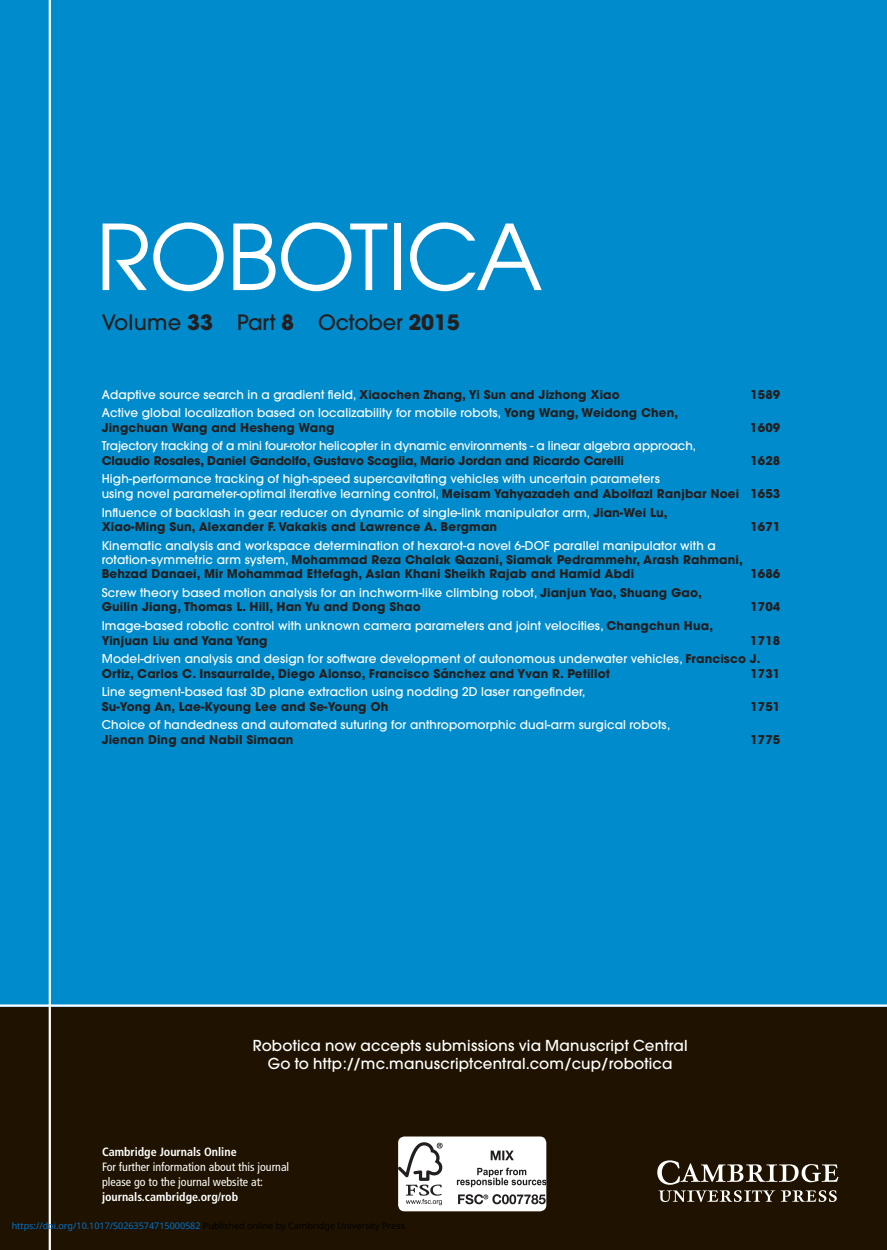
<style>
.page{position:relative;width:887px;height:1250px;background:#fff}
.page>*{position:absolute;margin:0;border:0;box-sizing:border-box;transform-origin:0 0}
.t1{font:90px "Avant Garde";letter-spacing:-.01em;color:#fff}
.t2{font:500 21px "Avant Garde";letter-spacing:-.01em;color:#231f20}
.t3{font:500 15px/18px "Avant Garde";letter-spacing:.01em;color:#fff;text-align:center}
.t4{font:500 12px/14.4px "Avant Garde";letter-spacing:.01em;color:#fff}
.t5{font:700 12px/14.4px "Avant Garde";letter-spacing:.01em;color:#231f20}
.t6{font:500 12px "Avant Garde";letter-spacing:-.01em;color:#fff}
.t7{font:700 12px "Avant Garde";letter-spacing:-.01em;color:#231f20}
.t8{font:condensed 12px/15px "Frutiger";color:#fff}
.t9{font:700 condensed 12px "Frutiger";color:#fff}
.t10{font:9px "Noto Sans";color:#0172cf}
.s1{font-weight:700}
.s2{font-weight:700;color:#231f20}
.s3{font-weight:500;color:#fff}
.s4{color:#000}
</style>
<div class="page">
<div style="left:0;top:981px;width:886px;height:268px;background:#1f1300"></div>
<div style="left:0;top:0;width:886px;height:1006px;background:#008ccc"></div>
<hr style="left:0;top:1004px;width:886px;height:2px;background:#fff">
<hr style="left:49px;top:0;width:2px;height:1249px;background:#fff">
<svg style="left:657px;top:1160px;width:181px;height:41px"></svg>
<svg style="left:546px;top:1161px;width:1px;height:21px"></svg>
<div style="left:398px;top:1136px;width:148px;height:75px;background:#fff;border-radius:6px"></div>
<img style="left:398px;top:1137px;width:147px;height:69px">
<h1 class="t1" style="left:96px;top:223px;width:448px">ROBOTICA</h1>
<h2 class="t2" style="left:102px;top:314px;width:359px">Volume <span class="s1">33</span> Part <span class="s1">8</span> October <span class="s1">2015</span></h2>
<p class="t4" style="left:102px;top:388px;width:519px">Adaptive source search in a gradient field, <span class="s2">Xiaochen Zhang, Yi Sun and Jizhong Xiao</span></p>
<p class="t5" style="left:750px;top:388px;width:32px">1589</p>
<p class="t4" style="left:102px;top:407px;width:577px">Active global localization based on localizability for mobile robots, <span class="s2">Yong Wang, Weidong Chen,<br>Jingchuan Wang and Hesheng Wang</span></p>
<p class="t5" style="left:750px;top:421px;width:32px">1609</p>
<p class="t6" style="left:102px;top:441px;width:595px">Trajectory tracking of a mini four-rotor helicopter in dynamic environments - a linear algebra approach,</p>
<p class="t7" style="left:102px;top:456px;width:523px">Claudio Rosales, Daniel Gandolfo, Gustavo Scaglia, Mario Jordan and Ricardo Carelli</p>
<p class="t5" style="left:750px;top:454px;width:32px">1628</p>
<p class="t4" style="left:102px;top:473px;width:680px">High-performance tracking of high-speed supercavitating vehicles with uncertain parameters<br>using novel parameter-optimal iterative learning control, <span class="s2">Meisam Yahyazadeh and Abolfazl Ranjbar Noei 1653</span></p>
<p class="t4" style="left:102px;top:506px;width:567px">Influence of backlash in gear reducer on dynamic of single-link manipulator arm, <span class="s2">Jian-Wei Lu,<br>Xiao-Ming Sun, Alexander F. Vakakis and Lawrence A. Bergman</span></p>
<p class="t5" style="left:750px;top:520px;width:32px">1671</p>
<p class="t5" style="left:102px;top:539px;width:642px"><span class="s3">Kinematic analysis and workspace determination of hexarot-a novel 6-DOF parallel manipulator with a rotation-symmetric arm system,</span> Mohammad Reza Chalak Qazani, Siamak Pedrammehr, Arash Rahmani,<br>Behzad Danaei, Mir Mohammad Ettefagh, Aslan Khani Sheikh Rajab and Hamid Abdi</p>
<p class="t4" style="left:102px;top:586px;width:601px">Screw theory based motion analysis for an inchworm-like climbing robot, <span class="s2">Jianjun Yao, Shuang Gao,<br>Guilin Jiang, Thomas L. Hill, Han Yu and Dong Shao</span></p>
<p class="t5" style="left:750px;top:568px;width:32px">1686</p>
<p class="t5" style="left:750px;top:601px;width:32px">1704</p>
<p class="t4" style="left:102px;top:619px;width:612px">Image-based robotic control with unknown camera parameters and joint velocities, <span class="s2">Changchun Hua,<br>Yinjuan Liu and Yana Yang</span></p>
<p class="t4" style="left:102px;top:632px;width:679px;line-height:18.6px;text-indent:648px"><span class="s2">1718<br></span>Model-driven analysis and design for software development of autonomous underwater vehicles, <span class="s2">Francisco J.</span></p>
<p class="t5" style="left:102px;top:667px;width:509px">Ortiz, Carlos C. Insaurralde, Diego Alonso, Francisco Sánchez and Yvan R. Petillot</p>
<p class="t5" style="left:750px;top:667px;width:32px">1731</p>
<p class="t4" style="left:102px;top:685px;width:485px">Line segment-based fast 3D plane extraction using nodding 2D laser rangefinder,</p>
<p class="t5" style="left:102px;top:700px;width:288px">Su-Yong An, Lae-Kyoung Lee and Se-Young Oh</p>
<p class="t5" style="left:750px;top:700px;width:32px">1751</p>
<p class="t4" style="left:102px;top:718px;width:570px">Choice of handedness and automated suturing for anthropomorphic dual-arm surgical robots,</p>
<p class="t5" style="left:102px;top:733px;width:193px">Jienan Ding and Nabil Simaan</p>
<p class="t5" style="left:750px;top:733px;width:32px">1775</p>
<p class="t3" style="left:253px;top:1037px;width:436px">Robotica now accepts submissions via Manuscript Central<br>Go to http://mc.manuscriptcentral.com/cup/robotica</p>
<p class="t9" style="left:102px;top:1147px;width:136px">Cambridge Journals Online</p>
<p class="t8" style="left:102px;top:1160px;width:189px">For further information about this journal please go to the journal website at:</p>
<p class="t9" style="left:102px;top:1192px;width:138px">journals.cambridge.org/rob</p>
<p class="t10" style="left:12px;top:1218px;width:394px">https://doi.org/10.1017/S0263574715000582 <span class="s4">Published online by Cambridge University Press</span></p>
</div>
